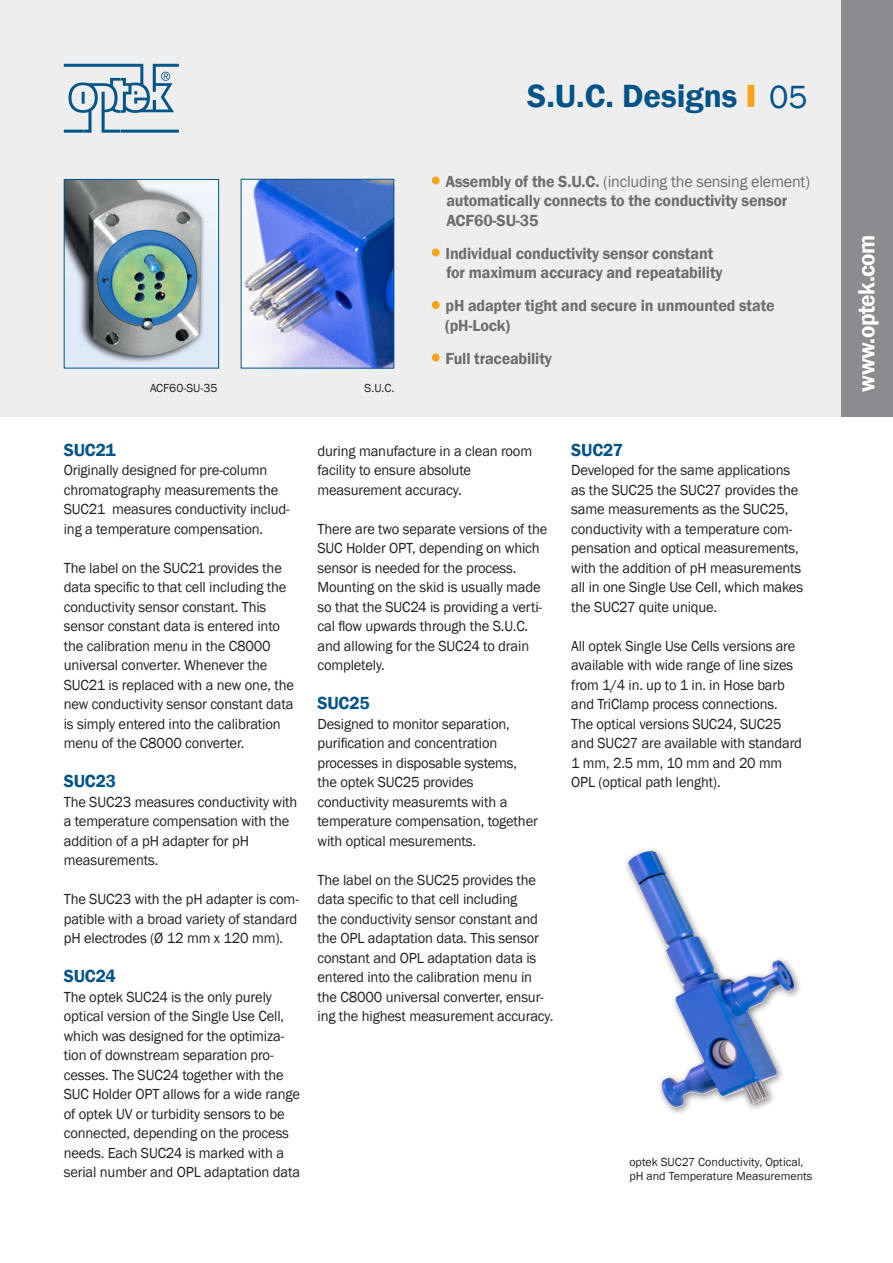
<style>
.page{position:relative;width:893px;height:1263px;background:#fff}
.page>*{position:absolute;margin:0;border:0;box-sizing:border-box;transform-origin:0 0}
.t1{font:600 33px "Franklin Gothic";color:#005387}
.t2{font:600 24px "Franklin Gothic";letter-spacing:-.025em;color:#fff}
.Fließ{font:600 18px "Franklin Gothic";letter-spacing:-.01em;color:#005387}
.Fließ-Head{font:600 18px "Franklin Gothic";letter-spacing:-.01em;color:#005387}
.t3{font:600 16.5px/19.5px "Franklin Gothic";letter-spacing:-.01em;color:#6c6d70}
.Fließ-2{font:15px/19.5px "Franklin Gothic";letter-spacing:-.01em;color:#231f20}
.Fließ-3{font:15px/19.5px "Franklin Gothic";letter-spacing:-.01em;color:#231f20;scale:.96 1}
.t4{font:12px/13.5px "Franklin Gothic";color:#231f20}
.s1{font-weight:800;color:#f9a51b}
.s2{font-weight:400}
.s3{font-size:18px;color:#f9a51b}
</style>
<div class="page">
<div style="left:0;top:0;width:893px;height:417px;background:#eeeeef"></div>
<svg style="left:64px;top:64px;width:115px;height:69px"></svg>
<div style="left:842px;top:0;width:51px;height:417px;background:#8a8c8f"></div>
<img style="left:628px;top:851px;width:168px;height:257px">
<img style="left:243px;top:181px;width:149px;height:185px">
<div style="left:241px;top:179px;width:153px;height:189px;border:1px solid #005387"></div>
<img style="left:66px;top:181px;width:151px;height:185px">
<div style="left:64px;top:179px;width:155px;height:189px;border:1px solid #005387"></div>
<p class="t1" style="left:527px;top:75px;width:282px">S.U.C. Designs <span class="s1">I</span> <span class="s2">05</span></p>
<p class="t4" style="left:150px;top:381px;width:69px">ACF60-SU-35</p>
<p class="t4" style="left:364px;top:381px;width:31px">S.U.C.</p>
<p class="t3" style="left:446px;top:172px;width:365px;text-indent:-17px"><span class="s3">•</span> Assembly of the S.U.C. <span class="s2">(including the sensing element) </span>automatically connects to the conductivity sensor<br>ACF60-SU-35</p>
<p class="t3" style="left:430px;top:244px;width:285px"><span class="s3">•</span> Individual conductivity sensor constant</p>
<p class="t3" style="left:446px;top:263px;width:278px">for maximum accuracy and repeatability</p>
<p class="t3" style="left:430px;top:296px;width:346px"><span class="s3">•</span> pH adapter tight and secure in unmounted state</p>
<p class="t3" style="left:445px;top:316px;width:66px">(pH-Lock)</p>
<p class="t3" style="left:430px;top:349px;width:124px"><span class="s3">•</span> Full traceability</p>
<p class="Fließ" style="left:64px;top:438px;width:54px">SUC21</p>
<p class="Fließ-2" style="left:64px;top:461px;width:205px">Originally designed for pre-column</p>
<p class="Fließ-2" style="left:64px;top:480px;width:228px">chromatography measurements the<br>SUC21 measures conductivity includ&shy;ing a temperature compensation.</p>
<p class="Fließ-2" style="left:64px;top:558px;width:224px">The label on the SUC21 provides the data specific to that cell including the conductivity sensor constant. This sensor constant data is entered into the calibration menu in the C8000 universal converter. Whenever the</p>
<p class="Fließ-2" style="left:64px;top:675px;width:232px">SUC21 is replaced with a new one, the new conductivity sensor constant data is simply entered into the calibration menu of the C8000 converter.</p>
<p class="Fließ" style="left:64px;top:770px;width:54px">SUC23</p>
<p class="Fließ-2" style="left:64px;top:792px;width:235px">The SUC23 measures conductivity with a temperature compensation with the addition of a pH adapter for pH</p>
<p class="Fließ-2" style="left:64px;top:851px;width:96px">measurements.</p>
<p class="Fließ-2" style="left:64px;top:890px;width:237px;text-align:justify">The SUC23 with the pH adapter is com&shy;patible with a broad variety of standard pH electrodes (Ø 12 mm x 120 mm).</p>
<p class="Fließ-Head" style="left:64px;top:965px;width:54px">SUC24</p>
<p class="Fließ-2" style="left:64px;top:987px;width:238px">The optek SUC24 is the only purely optical version of the Single Use Cell, which was designed for the optimiza&shy;tion of downstream separation pro&shy;cesses. The SUC24 together with the SUC Holder OPT allows for a wide range of optek UV or turbidity sensors to be connected, depending on the process needs. Each SUC24 is marked with a serial number and OPL adaptation data</p>
<p class="Fließ-2" style="left:317px;top:441px;width:216px">during manufacture in a clean room facility to ensure absolute</p>
<p class="Fließ-2" style="left:317px;top:480px;width:146px">measurement accuracy.</p>
<p class="Fließ-2" style="left:317px;top:519px;width:231px">There are two separate versions of the SUC Holder OPT, depending on which sensor is needed for the process.<br>Mounting on the skid is usually made so that the SUC24 is providing a verti&shy;cal flow upwards through the S.U.C.</p>
<p class="Fließ-2" style="left:317px;top:636px;width:213px">and allowing for the SUC24 to drain completely.</p>
<p class="Fließ" style="left:317px;top:692px;width:54px">SUC25</p>
<p class="Fließ-2" style="left:317px;top:714px;width:194px">Designed to monitor separation,</p>
<p class="Fließ-2" style="left:317px;top:734px;width:181px">purification and concentration</p>
<p class="Fließ-2" style="left:317px;top:753px;width:201px">processes in disposable systems,</p>
<p class="Fließ-2" style="left:317px;top:773px;width:158px">the optek SUC25 provides</p>
<p class="Fließ-2" style="left:317px;top:792px;width:191px">conductivity measuremts with a</p>
<p class="Fließ-2" style="left:317px;top:812px;width:222px">temperature compensation, together with optical mesurements.</p>
<p class="Fließ-2" style="left:317px;top:870px;width:237px">The label on the SUC25 provides the data specific to that cell including<br>the conductivity sensor constant and the OPL adaptation data. This sensor constant and OPL adaptation data is entered into the calibration menu in the C8000 universal converter, ensur&shy;ing the highest measurement accuracy.</p>
<p class="Fließ" style="left:571px;top:438px;width:53px">SUC27</p>
<p class="Fließ-2" style="left:571px;top:461px;width:233px">Developed for the same applications as the SUC25 the SUC27 provides the same measurements as the SUC25, conductivity with a temperature com&shy;pensation and optical measurements, with the addition of pH measurements all in one Single Use Cell, which makes the SUC27 quite unique.</p>
<p class="Fließ-3" style="left:571px;top:636px;width:235px">All optek Single Use Cells versions are available with wide range of line sizes from 1/4 in. up to 1 in. in Hose barb and TriClamp process connections.</p>
<p class="Fließ-3" style="left:571px;top:714px;width:221px">The optical versions SUC24, SUC25</p>
<p class="Fließ-3" style="left:571px;top:734px;width:242px">and SUC27 are available with standard<br>1 mm, 2.5 mm, 10 mm and 20 mm<br>OPL (optical path lenght).</p>
<p class="t4" style="left:629px;top:1155px;width:185px">optek SUC27 Conductivity, Optical, pH and Temperature Measurements</p>
<p class="t2" style="left:852px;top:392px;width:159px;rotate:-90deg">www.optek.com</p>
</div>
